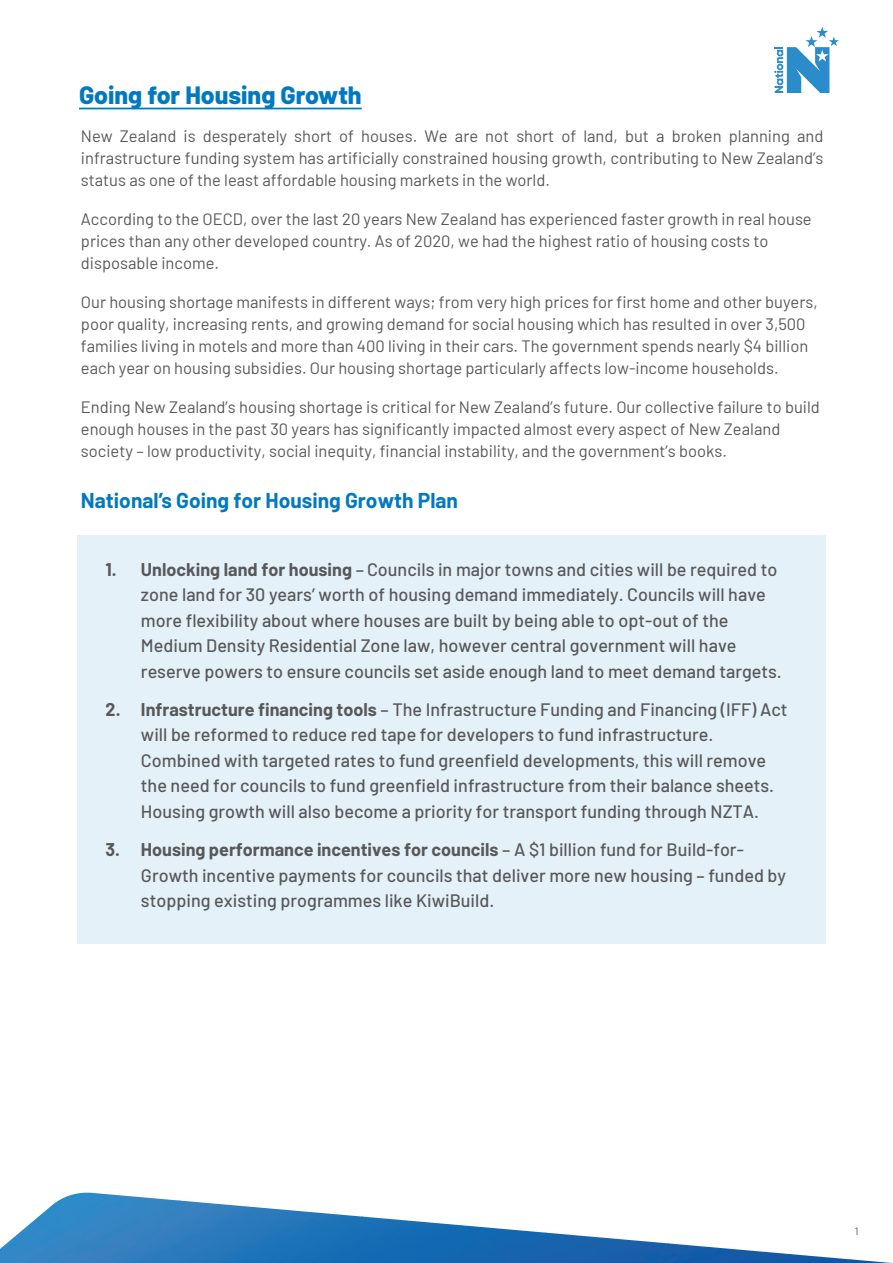
<style>
.page{position:relative;width:893px;height:1263px;background:#fff}
.page>*{position:absolute;margin:0;border:0;box-sizing:border-box;transform-origin:0 0}
.Barlow_Title{font:800 25.05px "Barlow";color:#0079c0}
.Barlow_Subtitle{font:700 21px "Barlow";color:#0079c0}
.t1{font:500 18px/25.5px "Barlow";color:#57585a}
.Barlow_Subtitle-2{font:16.5px/22px "Barlow";color:#57585a}
.Barlow_Body{font:10.5px "Barlow";color:#57585a}
.s1{font-style:inherit}
.s2{font-weight:700}
</style>
<div class="page">
<img style="left:0;top:1193px;width:179px;height:70px">
<img style="left:179px;top:1200px;width:62px;height:63px">
<img style="left:133px;top:1229px;width:80px;height:34px">
<img style="left:240px;top:1206px;width:122px;height:57px">
<img style="left:362px;top:1216px;width:62px;height:47px">
<img style="left:423px;top:1222px;width:122px;height:41px">
<img style="left:545px;top:1232px;width:61px;height:31px">
<img style="left:523px;top:1247px;width:39px;height:16px">
<img style="left:606px;top:1238px;width:62px;height:25px">
<img style="left:668px;top:1243px;width:122px;height:20px">
<img style="left:790px;top:1254px;width:61px;height:9px">
<img style="left:851px;top:1259px;width:40px;height:4px">
<hr style="left:79px;top:108px;width:283px;height:1px;background:#0079c0">
<svg style="left:774px;top:27px;width:65px;height:66px"></svg>
<div style="left:78px;top:535px;width:748px;height:408px;background:#e5f1f8"></div>
<p class="Barlow_Title" style="left:79px;top:76px;width:284px">Going for Housing Growth</p>
<p class="Barlow_Subtitle-2" style="left:81px;top:124px;width:744px;text-align:justify">New Zealand is desperately short of houses. We are not short of land, but a broken planning and infrastructure funding system has artificially constrained housing growth, contributing to New Zealand’s status as one of the least affordable housing markets in the world.</p>
<p class="Barlow_Subtitle-2" style="left:81px;top:207px;width:732px">According to the OECD, over the last 20 years New Zealand has experienced faster growth in real house prices than any other developed country. As of 2020, we had the highest ratio of housing costs to disposable income.</p>
<p class="Barlow_Subtitle-2" style="left:81px;top:290px;width:738px">Our housing shortage manifests in different ways; from very high prices for first home and other buyers, <span class="s1">poor quality,</span> increasing rents, and growing demand for social housing which has resulted in over 3,500 families living in motels and more than 400 living in their cars. The government spends nearly $4 billion each year on housing subsidies. <span class="s1">Our housing shortage particularly affects low-income households.</span></p>
<p class="Barlow_Subtitle-2" style="left:81px;top:395px;width:740px">Ending New Zealand’s housing shortage is critical for New Zealand’s future. Our collective failure to build enough houses in the past 30 years has significantly impacted almost every aspect of New Zealand society – low productivity, social inequity, financial instability, and the government’s books.</p>
<p class="Barlow_Subtitle" style="left:81px;top:485px;width:379px">National’s Going for Housing Growth Plan</p>
<p class="t1" style="left:141px;top:555px;width:642px;text-indent:-35px"><span class="s2">1.</span> <span class="s2">Unlocking land for housing</span> – Councils in major towns and cities will be required to zone land for 30 years’ worth of housing demand immediately. Councils will have more flexibility about where houses are built by being able to opt-out of the Medium Density Residential Zone law, however central government will have reserve powers to ensure councils set aside enough land to meet demand targets.</p>
<p class="t1" style="left:141px;top:695px;width:648px;text-indent:-35px"><span class="s2">2.</span> <span class="s2">Infrastructure financing tools</span> – The Infrastructure Funding and Financing (IFF) Act will be reformed to reduce red tape for developers to fund infrastructure.<br>Combined with targeted rates to fund greenfield developments, this will remove the need for councils to fund greenfield infrastructure from their balance sheets.<br>Housing growth will also become a priority for transport funding through NZTA.</p>
<p class="t1" style="left:141px;top:835px;width:647px;text-indent:-35px"><span class="s2">3. Housing performance incentives for councils</span> – A $1 billion fund for Build-for-<br>Growth incentive payments for councils that deliver more new housing – funded by stopping existing programmes like KiwiBuild.</p>
<p class="Barlow_Body" style="left:855px;top:1224px;width:5px">1</p>
</div>
